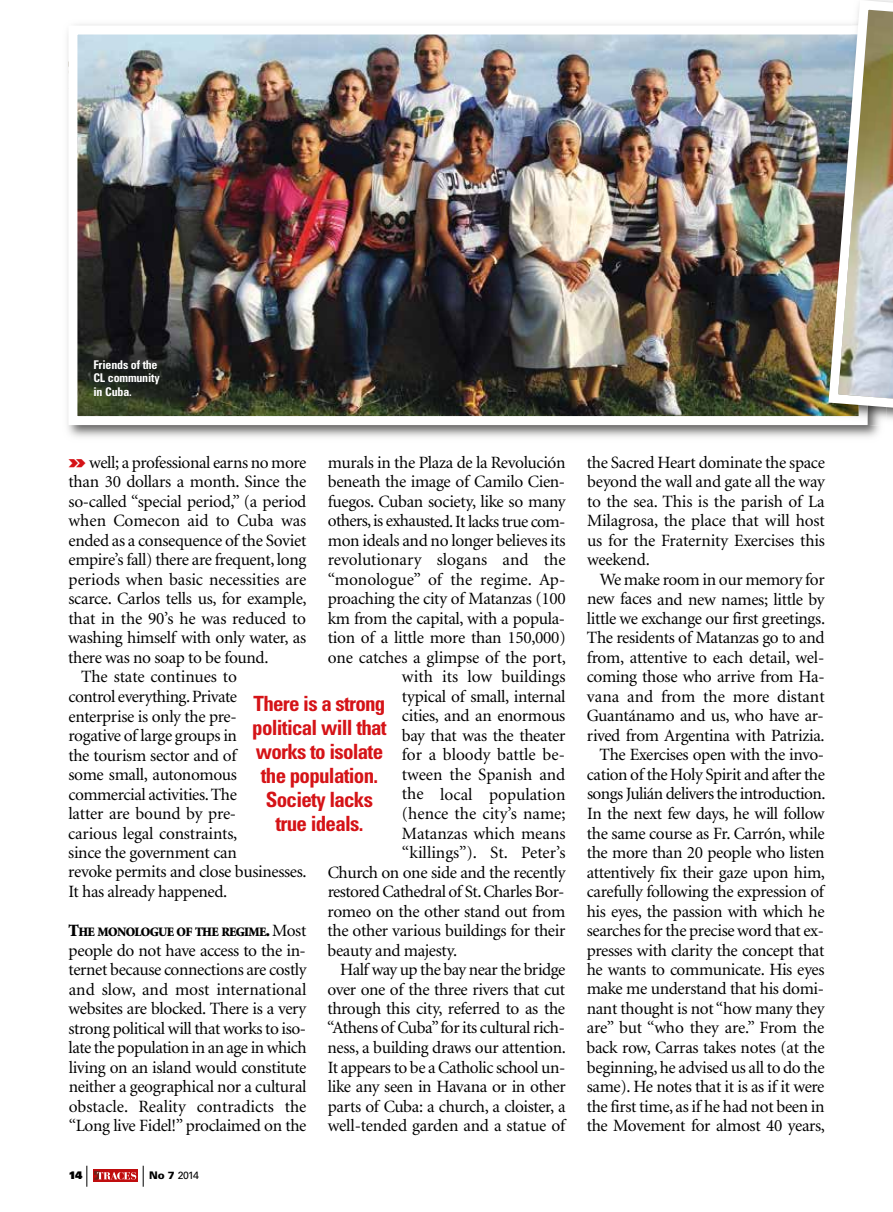
<style>
.page{position:relative;width:893px;height:1212px;background:#fff}
.page>*{position:absolute;margin:0;border:0;box-sizing:border-box;transform-origin:0 0}
.t1{font:700 condensed 21px/24px "Univers";letter-spacing:-.035em;color:#d51317;text-align:center}
.t2{font:17.25px/19.5px "Minion";letter-spacing:-.02em;color:#000;text-align:justify}
.t3{font:17.25px "Minion";color:#000}
.t4{font:900 12.9px "Minion";color:#000}
.t5{font:700 condensed 12px/13.5px "Univers";letter-spacing:-.015em;color:#fff}
.t6{font:10.5px "Univers";color:#000}
.t7{font:900 10.5px "Univers";color:#000}
.s1{font-family:"Univers";font-weight:900;font-stretch:expanded;font-size:18px;color:#d51317}
.s2{font-size:17.25px}
.s3{font-weight:400;font-size:17.25px}
.s4{font-weight:900}
</style>
<div class="page">
<img style="left:78px;top:36px;width:742px;height:379px">
<div style="left:68px;top:26px;width:799px;height:399px;border:9px solid #fff"></div>
<img style="left:820px;top:26px;width:4px;height:399px">
<img style="left:821px;top:35px;width:3px;height:381px">
<svg style="left:143px;top:1166px;width:1px;height:21px"></svg>
<div style="left:93px;top:1169px;width:45px;height:13px;background:#c00d0e"></div>
<svg style="left:94px;top:1171px;width:42px;height:9px"></svg>
<svg style="left:87px;top:1166px;width:1px;height:21px"></svg>
<img style="left:824px;top:0;width:69px;height:440px">
<p class="t5" style="left:93px;top:358px;width:68px">Friends of the<br>CL community in Cuba.</p>
<p class="t2" style="left:328px;top:453px;width:239px">murals in the Plaza de la Revolución</p>
<p class="t2" style="left:328px;top:473px;width:239px">beneath the image of Camilo Cien-</p>
<p class="t2" style="left:328px;top:492px;width:240px">fuegos. Cuban society, like so many</p>
<p class="t2" style="left:328px;top:512px;width:239px">others,is exhausted.It lacks true com-</p>
<p class="t2" style="left:328px;top:531px;width:239px">mon ideals and no longer believes its</p>
<p class="t3" style="left:328px;top:551px;width:239px">revolutionary slogans and the</p>
<p class="t3" style="left:328px;top:571px;width:239px">“monologue” of the regime. Ap-</p>
<p class="t2" style="left:328px;top:590px;width:239px">proaching the city of Matanzas (100</p>
<p class="t2" style="left:328px;top:609px;width:239px">km from the capital, with a popula-</p>
<p class="t2" style="left:328px;top:629px;width:239px">tion of a little more than 150,000)</p>
<p class="t2" style="left:328px;top:648px;width:240px">one catches a glimpse of the port,</p>
<p class="t3" style="left:402px;top:668px;width:165px">with its low buildings</p>
<p class="t2" style="left:402px;top:687px;width:165px">typical of small, internal</p>
<p class="t2" style="left:402px;top:707px;width:165px">cities, and an enormous</p>
<p class="t2" style="left:402px;top:726px;width:165px">bay that was the theater</p>
<p class="t3" style="left:402px;top:746px;width:165px">for a bloody battle be-</p>
<p class="t3" style="left:402px;top:766px;width:165px">tween the Spanish and</p>
<p class="t3" style="left:402px;top:785px;width:165px">the local population</p>
<p class="t3" style="left:402px;top:805px;width:165px">(hence the city’s name;</p>
<p class="t3" style="left:402px;top:824px;width:165px">Matanzas which means</p>
<p class="t3" style="left:402px;top:844px;width:165px">“killings”). St. Peter’s</p>
<p class="t2" style="left:328px;top:863px;width:240px">Church on one side and the recently</p>
<p class="t2" style="left:328px;top:882px;width:238px">restored Cathedral of St.Charles Bor-</p>
<p class="t2" style="left:328px;top:902px;width:239px">romeo on the other stand out from</p>
<p class="t2" style="left:328px;top:921px;width:239px">the other various buildings for their</p>
<p class="t2" style="left:328px;top:941px;width:131px">beauty and majesty.</p>
<p class="t2" style="left:340px;top:960px;width:226px">Half way up the bay near the bridge</p>
<p class="t2" style="left:327px;top:980px;width:239px">over one of the three rivers that cut</p>
<p class="t2" style="left:327px;top:999px;width:239px">through this city, referred to as the</p>
<p class="t2" style="left:327px;top:1019px;width:239px">“Athens of Cuba”for its cultural rich-</p>
<p class="t2" style="left:327px;top:1038px;width:240px">ness, a building draws our attention.</p>
<p class="t2" style="left:328px;top:1058px;width:239px">It appears to be a Catholic school un-</p>
<p class="t2" style="left:328px;top:1077px;width:239px">like any seen in Havana or in other</p>
<p class="t2" style="left:328px;top:1097px;width:239px">parts of Cuba: a church, a cloister, a</p>
<p class="t2" style="left:328px;top:1116px;width:239px">well-tended garden and a statue of</p>
<p class="t2" style="left:68px;top:453px;width:239px"><span class="s1">»</span> well; a professional earns no more</p>
<p class="t2" style="left:69px;top:473px;width:239px">than 30 dollars a month. Since the</p>
<p class="t2" style="left:69px;top:492px;width:239px">so-called “special period,” (a period</p>
<p class="t3" style="left:69px;top:512px;width:239px">when Comecon aid to Cuba was</p>
<p class="t2" style="left:69px;top:531px;width:239px">ended as a consequence of the Soviet</p>
<p class="t2" style="left:69px;top:551px;width:239px">empire’s fall) there are frequent, long</p>
<p class="t2" style="left:69px;top:570px;width:239px">periods when basic necessities are</p>
<p class="t2" style="left:68px;top:590px;width:240px">scarce. Carlos tells us, for example,</p>
<p class="t2" style="left:68px;top:609px;width:239px">that in the 90’s he was reduced to</p>
<p class="t2" style="left:68px;top:629px;width:239px">washing himself with only water, as</p>
<p class="t2" style="left:68px;top:648px;width:202px">there was no soap to be found.</p>
<p class="t2" style="left:81px;top:668px;width:157px">The state continues to</p>
<p class="t2" style="left:68px;top:687px;width:170px">control everything.Private</p>
<p class="t2" style="left:69px;top:707px;width:170px">enterprise is only the pre-</p>
<p class="t2" style="left:69px;top:726px;width:170px">rogative of large groups in</p>
<p class="t2" style="left:68px;top:746px;width:170px">the tourism sector and of</p>
<p class="t2" style="left:68px;top:765px;width:170px">some small, autonomous</p>
<p class="t2" style="left:68px;top:785px;width:170px">commercial activities.The</p>
<p class="t2" style="left:68px;top:804px;width:169px">latter are bound by pre-</p>
<p class="t2" style="left:68px;top:824px;width:171px">carious legal constraints,</p>
<p class="t2" style="left:68px;top:843px;width:170px">since the government can</p>
<p class="t2" style="left:68px;top:863px;width:240px">revoke permits and close businesses.</p>
<p class="t2" style="left:68px;top:882px;width:161px">It has already happened.</p>
<p class="t4" style="left:68px;top:925px;width:240px"><span class="s2">T</span>HE MONOLOGUE OF THE REGIME<span class="s2">.</span> <span class="s3">Most</span></p>
<p class="t2" style="left:69px;top:941px;width:240px">people do not have access to the in&shy;ternet because connections are costly and slow, and most international websites are blocked. There is a very strong political will that works to iso&shy;late the population in an age in which living on an island would constitute neither a geographical nor a cultural obstacle. Reality contradicts the “Long live Fidel!” proclaimed on the</p>
<p class="t1" style="left:252px;top:691px;width:136px">There is a strong political will that works to isolate the population.<br>Society lacks true ideals.</p>
<p class="t7" style="left:69px;top:1168px;width:15px">14</p>
<p class="t6" style="left:149px;top:1169px;width:51px"><span class="s4">No 7</span> 2014</p>
<p class="t2" style="left:587px;top:453px;width:240px">the Sacred Heart dominate the space beyond the wall and gate all the way to the sea. This is the parish of La Milagrosa, the place that will host us for the Fraternity Exercises this weekend.</p>
<p class="t2" style="left:586px;top:570px;width:241px;text-align:right">We make room in our memory for new faces and new names; little by little we exchange our first greetings.<br>The residents of Matanzas go to and from, attentive to each detail, wel&shy;coming those who arrive from Ha&shy;vana and from the more distant Guantánamo and us, who have ar&shy;rived from Argentina with Patrizia.<br>The Exercises open with the invo&shy;cation of the Holy Spirit and after the songs Julián delivers the introduction.<br>In the next few days, he will follow the same course as Fr. Carrón, while the more than 20 people who listen attentively fix their gaze upon him, carefully following the expression of his eyes, the passion with which he searches for the precise word that ex&shy;presses with clarity the concept that he wants to communicate. His eyes make me understand that his domi&shy;nant thought is not “how many they are” but “who they are.” From the back row, Carras takes notes (at the beginning,he advised us all to do the same). He notes that it is as if it were the first time, as if he had not been in the Movement for almost 40 years,</p>
</div>
